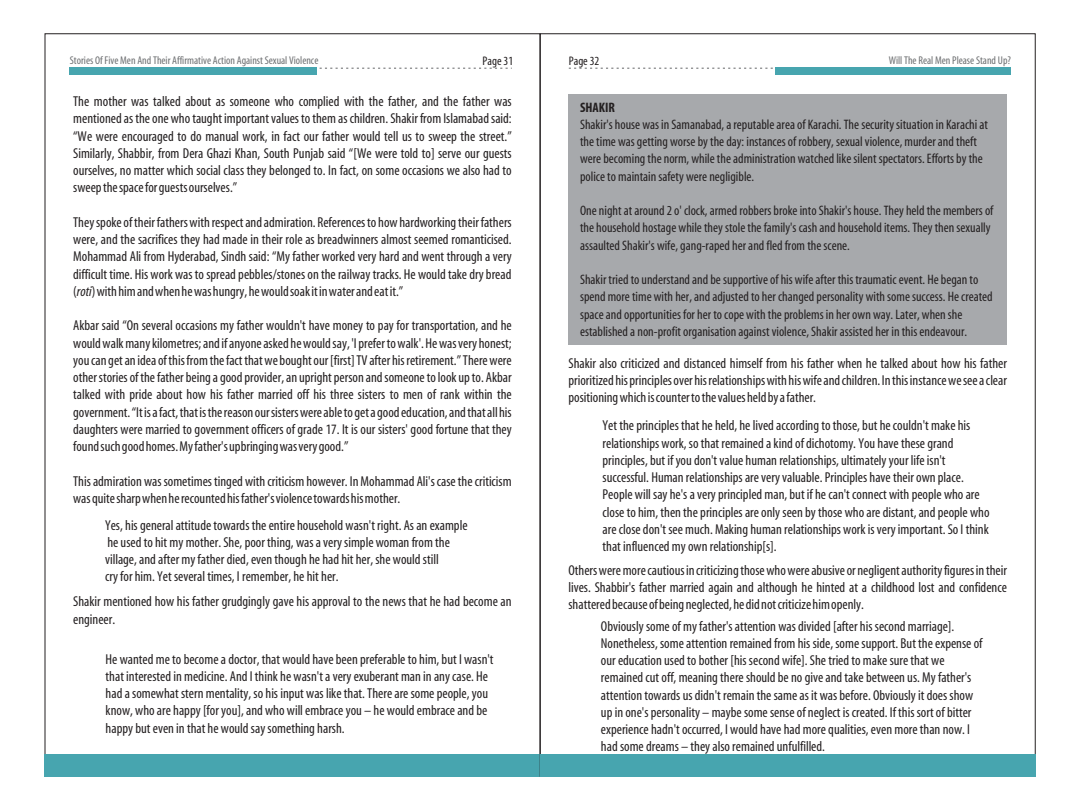
<style>
.page{position:relative;width:1080px;height:810px;background:#fff}
.page>*{position:absolute;margin:0;border:0;box-sizing:border-box;transform-origin:0 0}
.t1{font:condensed 14.38px/17.2px "Myriad";color:#231f20}
.t2{font:condensed 13.75px/17.2px "Myriad";color:#231f20}
.t3{font:700 condensed 13.75px "Myriad";color:#231f20}
.t4{font:condensed 12.5px "Myriad";color:#231f20}
.t5{font:condensed 11.25px "Myriad";color:#6d6f71}
.s1{font-style:italic}
</style>
<div class="page">
<div style="left:45px;top:754px;width:495px;height:22px;background:#47a5af"></div>
<svg style="left:319px;top:68px;width:193px;height:1px"></svg>
<div style="left:70px;top:68px;width:247px;height:7px;background:#47a5af"></div>
<svg style="left:569px;top:68px;width:204px;height:1px"></svg>
<div style="left:775px;top:68px;width:236px;height:7px;background:#47a5af"></div>
<div style="left:540px;top:754px;width:495px;height:22px;background:#47a5af"></div>
<div style="left:569px;top:94px;width:438px;height:250px;background:#a7a9ac"></div>
<p class="t5" style="left:70px;top:57px;width:250px">Stories Of Five Men And Their Affirmative Action Against Sexual Violence</p>
<p class="t4" style="left:483px;top:56px;width:32px">Page 31</p>
<p class="t4" style="left:569px;top:56px;width:32px">Page 32</p>
<p class="t5" style="left:889px;top:56px;width:124px">Will The Real Men Please Stand Up?</p>
<p class="t1" style="left:73px;top:94px;width:440px;text-align:justify">The mother was talked about as someone who complied with the father, and the father was mentioned as the one who taught important values to them as children. Shakir from Islamabad said: “We were encouraged to do manual work, in fact our father would tell us to sweep the street.” Similarly, Shabbir, from Dera Ghazi Khan, South Punjab said “[We were told to] serve our guests ourselves, no matter which social class they belonged to. In fact, on some occasions we also had to sweep the space for guests ourselves.”</p>
<p class="t1" style="left:73px;top:215px;width:440px;text-align:justify">They spoke of their fathers with respect and admiration. References to how hardworking their fathers were, and the sacrifices they had made in their role as breadwinners almost seemed romanticised.<br>Mohammad Ali from Hyderabad, Sindh said: “My father worked very hard and went through a very difficult time. His work was to spread pebbles/stones on the railway tracks. He would take dry bread (<span class="s1">roti</span>) with him and when he was hungry, he would soak it in water and eat it.”</p>
<p class="t1" style="left:73px;top:318px;width:440px;text-align:justify">Akbar said “On several occasions my father wouldn't have money to pay for transportation, and he would walk many kilometres; and if anyone asked he would say, 'I prefer to walk'. He was very honest; you can get an idea of this from the fact that we bought our [first] TV after his retirement.” There were other stories of the father being a good provider, an upright person and someone to look up to. Akbar talked with pride about how his father married off his three sisters to men of rank within the government. “It is a fact, that is the reason our sisters were able to get a good education, and that all his daughters were married to government officers of grade 17. It is our sisters' good fortune that they found such good homes. My father's upbringing was very good.”</p>
<p class="t1" style="left:73px;top:473px;width:440px">This admiration was sometimes tinged with criticism however. In Mohammad Ali's case the criticism was quite sharp when he recounted his father's violence towards his mother.</p>
<p class="t1" style="left:105px;top:517px;width:364px">Yes, his general attitude towards the entire household wasn't right. As an example he used to hit my mother. She, poor thing, was a very simple woman from the village, and after my father died, even though he had hit her, she would still<br>cry for him. Yet several times, I remember, he hit her.</p>
<p class="t1" style="left:73px;top:594px;width:440px">Shakir mentioned how his father grudgingly gave his approval to the news that he had become an engineer.</p>
<p class="t3" style="left:580px;top:102px;width:36px">SHAKIR</p>
<p class="t2" style="left:580px;top:117px;width:409px">Shakir's house was in Samanabad, a reputable area of Karachi. The security situation in Karachi at the time was getting worse by the day: instances of robbery, sexual violence, murder and theft were becoming the norm, while the administration watched like silent spectators. Efforts by the police to maintain safety were negligible.</p>
<p class="t2" style="left:580px;top:203px;width:415px">One night at around 2 o' clock, armed robbers broke into Shakir's house. They held the members of the household hostage while they stole the family's cash and household items. They then sexually assaulted Shakir's wife, gang-raped her and fled from the scene.</p>
<p class="t2" style="left:580px;top:272px;width:414px">Shakir tried to understand and be supportive of his wife after this traumatic event. He began to spend more time with her, and adjusted to her changed personality with some success. He created space and opportunities for her to cope with the problems in her own way. Later, when she established a non-profit organisation against violence, Shakir assisted her in this endeavour.</p>
<p class="t1" style="left:568px;top:356px;width:440px;text-align:justify">Shakir also criticized and distanced himself from his father when he talked about how his father prioritized his principles over his relationships with his wife and children. In this instance we see a clear positioning which is counter to the values held by a father.</p>
<p class="t1" style="left:603px;top:418px;width:389px">Yet the principles that he held, he lived according to those, but he couldn't make his relationships work, so that remained a kind of dichotomy. You have these grand principles, but if you don't value human relationships, ultimately your life isn't successful. Human relationships are very valuable. Principles have their own place.<br>People will say he's a very principled man, but if he can't connect with people who are close to him, then the principles are only seen by those who are distant, and people who are close don't see much. Making human relationships work is very important. So I think that influenced my own relationship[s].</p>
<p class="t1" style="left:568px;top:563px;width:440px;text-align:justify">Others were more cautious in criticizing those who were abusive or negligent authority figures in their lives. Shabbir's father married again and although he hinted at a childhood lost and confidence shattered because of being neglected, he did not criticize him openly.</p>
<p class="t1" style="left:601px;top:618px;width:383px">Obviously some of my father's attention was divided [after his second marriage].<br>Nonetheless, some attention remained from his side, some support. But the expense of our education used to bother [his second wife]. She tried to make sure that we remained cut off, meaning there should be no give and take between us. My father's attention towards us didn't remain the same as it was before. Obviously it does show up in one's personality – maybe some sense of neglect is created. If this sort of bitter experience hadn't occurred, I would have had more qualities, even more than now. I had some dreams – they also remained unfulfilled.</p>
<p class="t1" style="left:106px;top:651px;width:389px">He wanted me to become a doctor, that would have been preferable to him, but I wasn't that interested in medicine. And I think he wasn't a very exuberant man in any case. He had a somewhat stern mentality, so his input was like that. There are some people, you know, who are happy [for you], and who will embrace you – he would embrace and be happy but even in that he would say something harsh.</p>
</div>
